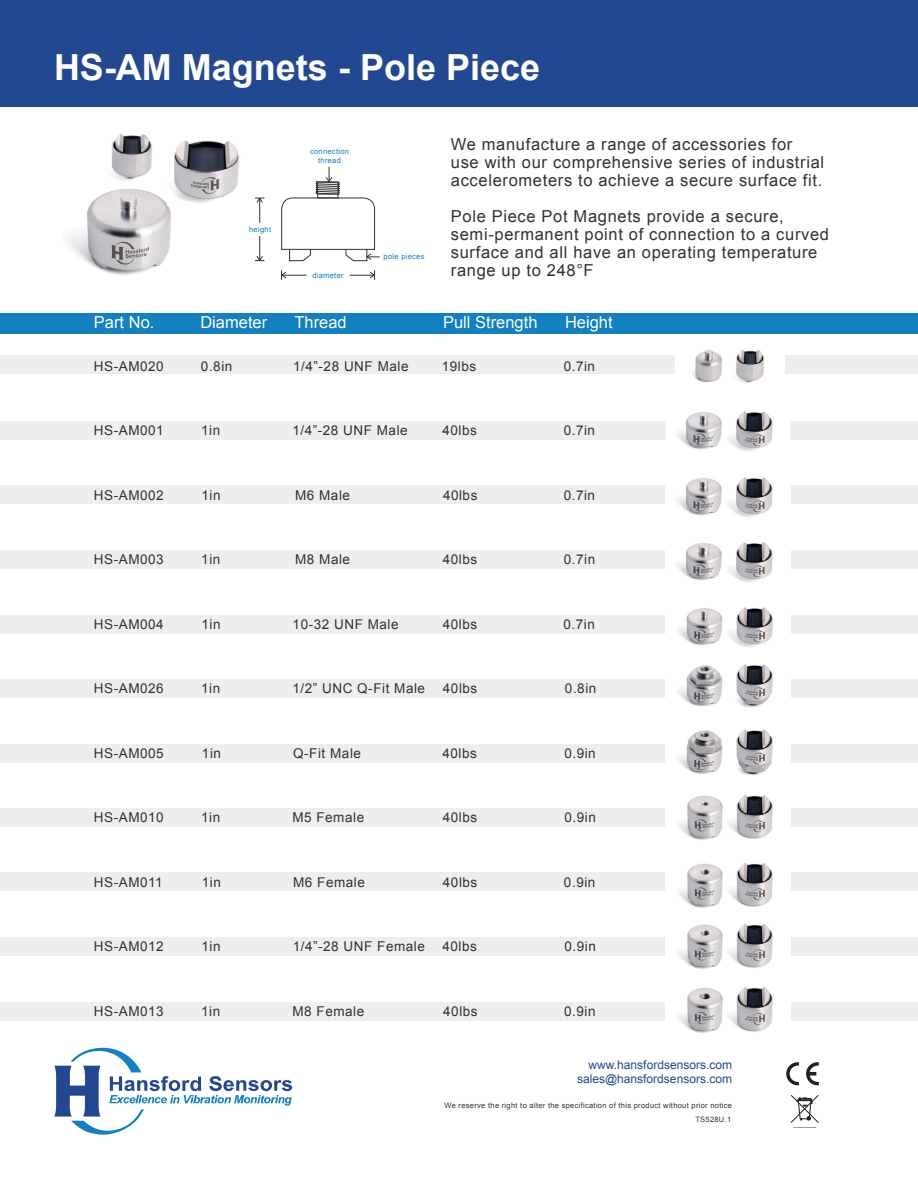
<style>
.page{position:relative;width:918px;height:1188px;background:#fff}
.page>*{position:absolute;margin:0;border:0;box-sizing:border-box;transform-origin:0 0}
.t1{font:700 36px "Arial";color:#fff}
.technical_specs_text{font:16.5px/18px "Arial";letter-spacing:.04em;color:#333233}
.area_heading{font:16.5px "Arial";color:#fff}
.technical_specs_text-2{font:13.5px "Arial";letter-spacing:.04em;color:#333233}
.contact_details{font:12px "Arial";color:#234892}
.tiny_text{font:7.5px "Arial";letter-spacing:.04em;color:#333233}
.diagram_text{font:7.5px/9px "Arial";letter-spacing:.04em;color:#1280c1;text-align:center}
</style>
<div class="page">
<div style="left:0;top:0;width:918px;height:107px;background:#234892"></div>
<svg style="left:54px;top:1047px;width:238px;height:88px"></svg>
<svg style="left:786px;top:1062px;width:13px;height:23px"></svg>
<svg style="left:806px;top:1062px;width:13px;height:23px"></svg>
<svg style="left:790px;top:1095px;width:29px;height:28px"></svg>
<img style="left:659px;top:795px;width:151px;height:45px">
<img style="left:649px;top:349px;width:156px;height:35px">
<div style="left:786px;top:356px;width:132px;height:18px;background:#eeeeef"></div>
<div style="left:0;top:356px;width:674px;height:18px;background:#eeeeef"></div>
<img style="left:659px;top:863px;width:151px;height:45px">
<div style="left:791px;top:808px;width:127px;height:18px;background:#eeeeef"></div>
<div style="left:0;top:808px;width:665px;height:18px;background:#eeeeef"></div>
<img style="left:659px;top:987px;width:151px;height:46px">
<img style="left:678px;top:924px;width:95px;height:45px">
<img style="left:658px;top:729px;width:155px;height:46px">
<img style="left:658px;top:411px;width:154px;height:40px">
<img style="left:658px;top:664px;width:155px;height:44px">
<img style="left:676px;top:477px;width:97px;height:40px">
<img style="left:658px;top:542px;width:154px;height:40px">
<img style="left:658px;top:607px;width:155px;height:40px">
<div style="left:791px;top:421px;width:127px;height:18px;background:#eeeeef"></div>
<div style="left:0;top:421px;width:665px;height:18px;background:#eeeeef"></div>
<div style="left:791px;top:679px;width:127px;height:18px;background:#eeeeef"></div>
<div style="left:0;top:679px;width:665px;height:18px;background:#eeeeef"></div>
<div style="left:791px;top:485px;width:127px;height:19px;background:#eeeeef"></div>
<div style="left:791px;top:550px;width:127px;height:18px;background:#eeeeef"></div>
<div style="left:791px;top:615px;width:127px;height:18px;background:#eeeeef"></div>
<div style="left:791px;top:744px;width:127px;height:18px;background:#eeeeef"></div>
<div style="left:791px;top:873px;width:127px;height:18px;background:#eeeeef"></div>
<div style="left:0;top:485px;width:665px;height:19px;background:#eeeeef"></div>
<div style="left:0;top:550px;width:665px;height:18px;background:#eeeeef"></div>
<div style="left:0;top:615px;width:665px;height:18px;background:#eeeeef"></div>
<div style="left:0;top:744px;width:665px;height:18px;background:#eeeeef"></div>
<div style="left:0;top:873px;width:665px;height:18px;background:#eeeeef"></div>
<div style="left:791px;top:937px;width:127px;height:19px;background:#eeeeef"></div>
<div style="left:0;top:1002px;width:665px;height:18px;background:#eeeeef"></div>
<div style="left:0;top:937px;width:665px;height:19px;background:#eeeeef"></div>
<div style="left:791px;top:1002px;width:127px;height:18px;background:#eeeeef"></div>
<div style="left:0;top:313px;width:918px;height:20px;background:#1280c1"></div>
<img style="left:67px;top:189px;width:104px;height:86px">
<img style="left:111px;top:133px;width:42px;height:48px">
<img style="left:168px;top:140px;width:72px;height:65px">
<svg style="left:255px;top:236px;width:9px;height:25px"></svg>
<svg style="left:350px;top:270px;width:25px;height:10px"></svg>
<svg style="left:281px;top:270px;width:25px;height:10px"></svg>
<svg style="left:281px;top:167px;width:99px;height:94px"></svg>
<svg style="left:255px;top:198px;width:9px;height:25px"></svg>
<h1 class="t1" style="left:54px;top:44px;width:488px">HS-AM Magnets - Pole Piece</h1>
<p class="diagram_text" style="left:249px;top:225px;width:23px">height</p>
<p class="diagram_text" style="left:310px;top:147px;width:40px">connection thread</p>
<p class="diagram_text" style="left:312px;top:271px;width:33px">diameter</p>
<p class="diagram_text" style="left:384px;top:252px;width:42px">pole pieces</p>
<p class="technical_specs_text" style="left:451px;top:136px;width:375px">We manufacture a range of accessories for use with our comprehensive series of industrial accelerometers to achieve a secure surface fit.</p>
<p class="technical_specs_text" style="left:451px;top:208px;width:380px">Pole Piece Pot Magnets provide a secure, semi-permanent point of connection to a curved surface and all have an operating temperature range up to 248°F</p>
<p class="area_heading" style="left:94px;top:312px;width:62px">Part No.</p>
<p class="area_heading" style="left:200px;top:312px;width:68px">Diameter</p>
<p class="area_heading" style="left:294px;top:312px;width:54px">Thread</p>
<p class="area_heading" style="left:443px;top:312px;width:96px">Pull Strength</p>
<p class="area_heading" style="left:565px;top:312px;width:49px">Height</p>
<p class="technical_specs_text-2" style="left:94px;top:357px;width:71px">HS-AM020</p>
<p class="technical_specs_text-2" style="left:201px;top:357px;width:33px">0.8in</p>
<p class="technical_specs_text-2" style="left:293px;top:357px;width:117px">1/4”-28 UNF Male</p>
<p class="technical_specs_text-2" style="left:442px;top:357px;width:36px">19lbs</p>
<p class="technical_specs_text-2" style="left:564px;top:357px;width:33px">0.7in</p>
<p class="technical_specs_text-2" style="left:94px;top:421px;width:71px">HS-AM001</p>
<p class="technical_specs_text-2" style="left:201px;top:421px;width:21px">1in</p>
<p class="technical_specs_text-2" style="left:292px;top:421px;width:117px">1/4”-28 UNF Male</p>
<p class="technical_specs_text-2" style="left:442px;top:421px;width:36px">40lbs</p>
<p class="technical_specs_text-2" style="left:564px;top:421px;width:33px">0.7in</p>
<p class="technical_specs_text-2" style="left:94px;top:486px;width:71px">HS-AM002</p>
<p class="technical_specs_text-2" style="left:202px;top:486px;width:21px">1in</p>
<p class="technical_specs_text-2" style="left:295px;top:486px;width:56px">M6 Male</p>
<p class="technical_specs_text-2" style="left:443px;top:486px;width:36px">40lbs</p>
<p class="technical_specs_text-2" style="left:564px;top:486px;width:33px">0.7in</p>
<p class="technical_specs_text-2" style="left:94px;top:550px;width:71px">HS-AM003</p>
<p class="technical_specs_text-2" style="left:201px;top:550px;width:21px">1in</p>
<p class="technical_specs_text-2" style="left:295px;top:550px;width:56px">M8 Male</p>
<p class="technical_specs_text-2" style="left:443px;top:550px;width:36px">40lbs</p>
<p class="technical_specs_text-2" style="left:564px;top:550px;width:33px">0.7in</p>
<p class="technical_specs_text-2" style="left:94px;top:615px;width:71px">HS-AM004</p>
<p class="technical_specs_text-2" style="left:201px;top:615px;width:21px">1in</p>
<p class="technical_specs_text-2" style="left:293px;top:615px;width:108px">10-32 UNF Male</p>
<p class="technical_specs_text-2" style="left:443px;top:615px;width:36px">40lbs</p>
<p class="technical_specs_text-2" style="left:564px;top:615px;width:33px">0.7in</p>
<p class="technical_specs_text-2" style="left:94px;top:679px;width:71px">HS-AM026</p>
<p class="technical_specs_text-2" style="left:201px;top:679px;width:21px">1in</p>
<p class="technical_specs_text-2" style="left:292px;top:679px;width:134px">1/2” UNC Q-Fit Male</p>
<p class="technical_specs_text-2" style="left:443px;top:679px;width:36px">40lbs</p>
<p class="technical_specs_text-2" style="left:565px;top:679px;width:33px">0.8in</p>
<p class="technical_specs_text-2" style="left:94px;top:744px;width:71px">HS-AM005</p>
<p class="technical_specs_text-2" style="left:202px;top:744px;width:21px">1in</p>
<p class="technical_specs_text-2" style="left:293px;top:744px;width:69px">Q-Fit Male</p>
<p class="technical_specs_text-2" style="left:443px;top:744px;width:36px">40lbs</p>
<p class="technical_specs_text-2" style="left:564px;top:744px;width:33px">0.9in</p>
<p class="technical_specs_text-2" style="left:94px;top:808px;width:71px">HS-AM010</p>
<p class="technical_specs_text-2" style="left:201px;top:808px;width:21px">1in</p>
<p class="technical_specs_text-2" style="left:292px;top:808px;width:73px">M5 Female</p>
<p class="technical_specs_text-2" style="left:443px;top:808px;width:36px">40lbs</p>
<p class="technical_specs_text-2" style="left:565px;top:808px;width:33px">0.9in</p>
<p class="technical_specs_text-2" style="left:94px;top:873px;width:70px">HS-AM011</p>
<p class="technical_specs_text-2" style="left:202px;top:873px;width:21px">1in</p>
<p class="technical_specs_text-2" style="left:293px;top:873px;width:73px">M6 Female</p>
<p class="technical_specs_text-2" style="left:443px;top:873px;width:36px">40lbs</p>
<p class="technical_specs_text-2" style="left:564px;top:873px;width:33px">0.9in</p>
<p class="technical_specs_text-2" style="left:94px;top:937px;width:71px">HS-AM012</p>
<p class="technical_specs_text-2" style="left:202px;top:937px;width:21px">1in</p>
<p class="technical_specs_text-2" style="left:293px;top:937px;width:134px">1/4”-28 UNF Female</p>
<p class="technical_specs_text-2" style="left:442px;top:937px;width:36px">40lbs</p>
<p class="technical_specs_text-2" style="left:565px;top:937px;width:33px">0.9in</p>
<p class="technical_specs_text-2" style="left:94px;top:1002px;width:71px">HS-AM013</p>
<p class="technical_specs_text-2" style="left:201px;top:1002px;width:21px">1in</p>
<p class="technical_specs_text-2" style="left:292px;top:1002px;width:73px">M8 Female</p>
<p class="technical_specs_text-2" style="left:443px;top:1002px;width:36px">40lbs</p>
<p class="technical_specs_text-2" style="left:564px;top:1002px;width:33px">0.9in</p>
<p class="contact_details" style="left:589px;top:1057px;width:145px">www.hansfordsensors.com</p>
<p class="contact_details" style="left:577px;top:1071px;width:156px">sales@hansfordsensors.com</p>
<p class="tiny_text" style="left:445px;top:1101px;width:289px">We reserve the right to alter the specification of this product without prior notice</p>
<p class="tiny_text" style="left:695px;top:1114px;width:37px">TS528U.1</p>
</div>
